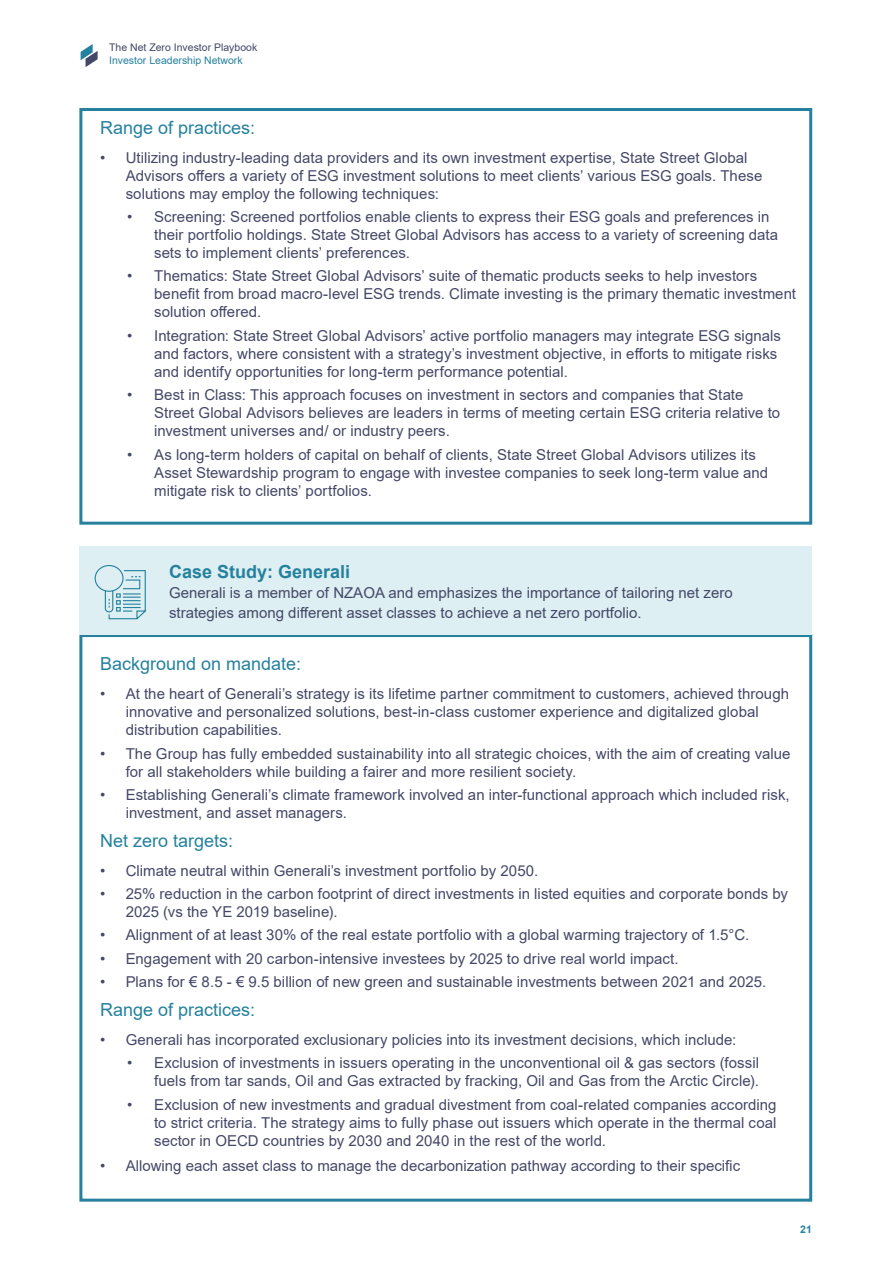
<style>
.page{position:relative;width:893px;height:1263px;background:#fff}
.page>*{position:absolute;margin:0;border:0;box-sizing:border-box;transform-origin:0 0}
.Heading_3{font:18px "Arial";color:#26819e}
.t1{font:700 18px "Arial";color:#26819e}
.t2{font:15px/18px "Arial";color:#444867}
.t3{font:10.5px "Arial";color:#444867}
.t4{font:10.5px "Arial";color:#26819e}
.t5{font:700 10.5px "Arial";color:#26819e}
</style>
<div class="page">
<svg style="left:81px;top:44px;width:17px;height:23px"></svg>
<div style="left:79px;top:634px;width:733px;height:568px;border:3px solid #26819e"></div>
<div style="left:79px;top:108px;width:733px;height:417px;border:3px solid #26819e"></div>
<div style="left:80px;top:546px;width:732px;height:88px;background:#ddeff2"></div>
<svg style="left:94px;top:565px;width:52px;height:55px"></svg>
<p class="t3" style="left:109px;top:40px;width:150px">The Net Zero Investor Playbook</p>
<p class="t4" style="left:109px;top:53px;width:135px">Investor Leadership Network</p>
<p class="Heading_3" style="left:100px;top:115px;width:157px">Range of practices:</p>
<p class="t2" style="left:126px;top:148px;width:638px;text-indent:-26px">• Utilizing industry-leading data providers and its own investment expertise, State Street Global<br>Advisors offers a variety of ESG investment solutions to meet clients’ various ESG goals. These solutions may employ the following techniques:</p>
<p class="t2" style="left:154px;top:208px;width:625px;text-indent:-27px">• Screening: Screened portfolios enable clients to express their ESG goals and preferences in their portfolio holdings. State Street Global Advisors has access to a variety of screening data sets to implement clients’ preferences.</p>
<p class="t2" style="left:154px;top:267px;width:643px;text-indent:-27px">• Thematics: State Street Global Advisors’ suite of thematic products seeks to help investors benefit from broad macro-level ESG trends. Climate investing is the primary thematic investment solution offered.</p>
<p class="t2" style="left:154px;top:326px;width:628px;text-indent:-27px">• Integration: State Street Global Advisors’ active portfolio managers may integrate ESG signals and factors, where consistent with a strategy’s investment objective, in efforts to mitigate risks and identify opportunities for long-term performance potential.</p>
<p class="t2" style="left:154px;top:386px;width:627px;text-indent:-27px">• Best in Class: This approach focuses on investment in sectors and companies that State<br>Street Global Advisors believes are leaders in terms of meeting certain ESG criteria relative to investment universes and/ or industry peers.</p>
<p class="t2" style="left:154px;top:445px;width:616px;text-indent:-27px">• As long-term holders of capital on behalf of clients, State Street Global Advisors utilizes its<br>Asset Stewardship program to engage with investee companies to seek long-term value and mitigate risk to clients’ portfolios.</p>
<p class="t1" style="left:169px;top:559px;width:183px">Case Study: Generali</p>
<p class="t2" style="left:169px;top:583px;width:565px;line-height:19.5px">Generali is a member of NZAOA and emphasizes the importance of tailoring net zero strategies among different asset classes to achieve a net zero portfolio.</p>
<p class="Heading_3" style="left:100px;top:652px;width:203px">Background on mandate:</p>
<p class="t2" style="left:126px;top:685px;width:665px;text-indent:-26px">• At the heart of Generali’s strategy is its lifetime partner commitment to customers, achieved through innovative and personalized solutions, best-in-class customer experience and digitalized global distribution capabilities.</p>
<p class="t2" style="left:126px;top:744px;width:666px;text-indent:-26px">• The Group has fully embedded sustainability into all strategic choices, with the aim of creating value for all stakeholders while building a fairer and more resilient society.</p>
<p class="t2" style="left:126px;top:786px;width:666px;text-indent:-26px">• Establishing Generali’s climate framework involved an inter-functional approach which included risk, investment, and asset managers.</p>
<p class="Heading_3" style="left:100px;top:828px;width:135px">Net zero targets:</p>
<p class="t2" style="left:100px;top:861px;width:440px">• Climate neutral within Generali’s investment portfolio by 2050.</p>
<p class="t2" style="left:126px;top:885px;width:664px;text-indent:-26px">• 25% reduction in the carbon footprint of direct investments in listed equities and corporate bonds by<br>2025 (vs the YE 2019 baseline).</p>
<p class="t2" style="left:100px;top:926px;width:651px">• Alignment of at least 30% of the real estate portfolio with a global warming trajectory of 1.5°C.</p>
<p class="t2" style="left:100px;top:949px;width:580px">• Engagement with 20 carbon-intensive investees by 2025 to drive real world impact.</p>
<p class="t2" style="left:100px;top:973px;width:668px">• Plans for € 8.5 - € 9.5 billion of new green and sustainable investments between 2021 and 2025.</p>
<p class="Heading_3" style="left:100px;top:997px;width:157px">Range of practices:</p>
<p class="t2" style="left:100px;top:1030px;width:638px">• Generali has incorporated exclusionary policies into its investment decisions, which include:</p>
<p class="t2" style="left:127px;top:1054px;width:633px;text-align:right">• Exclusion of investments in issuers operating in the unconventional oil &amp; gas sectors (fossil fuels from tar sands, Oil and Gas extracted by fracking, Oil and Gas from the Arctic Circle).</p>
<p class="t2" style="left:154px;top:1095px;width:624px;text-align:justify;text-indent:-27px">• Exclusion of new investments and gradual divestment from coal-related companies according to strict criteria. The strategy aims to fully phase out issuers which operate in the thermal coal sector in OECD countries by 2030 and 2040 in the rest of the world.</p>
<p class="t2" style="left:100px;top:1156px;width:641px">• Allowing each asset class to manage the decarbonization pathway according to their specific</p>
<p class="t5" style="left:800px;top:1222px;width:13px">21</p>
</div>
